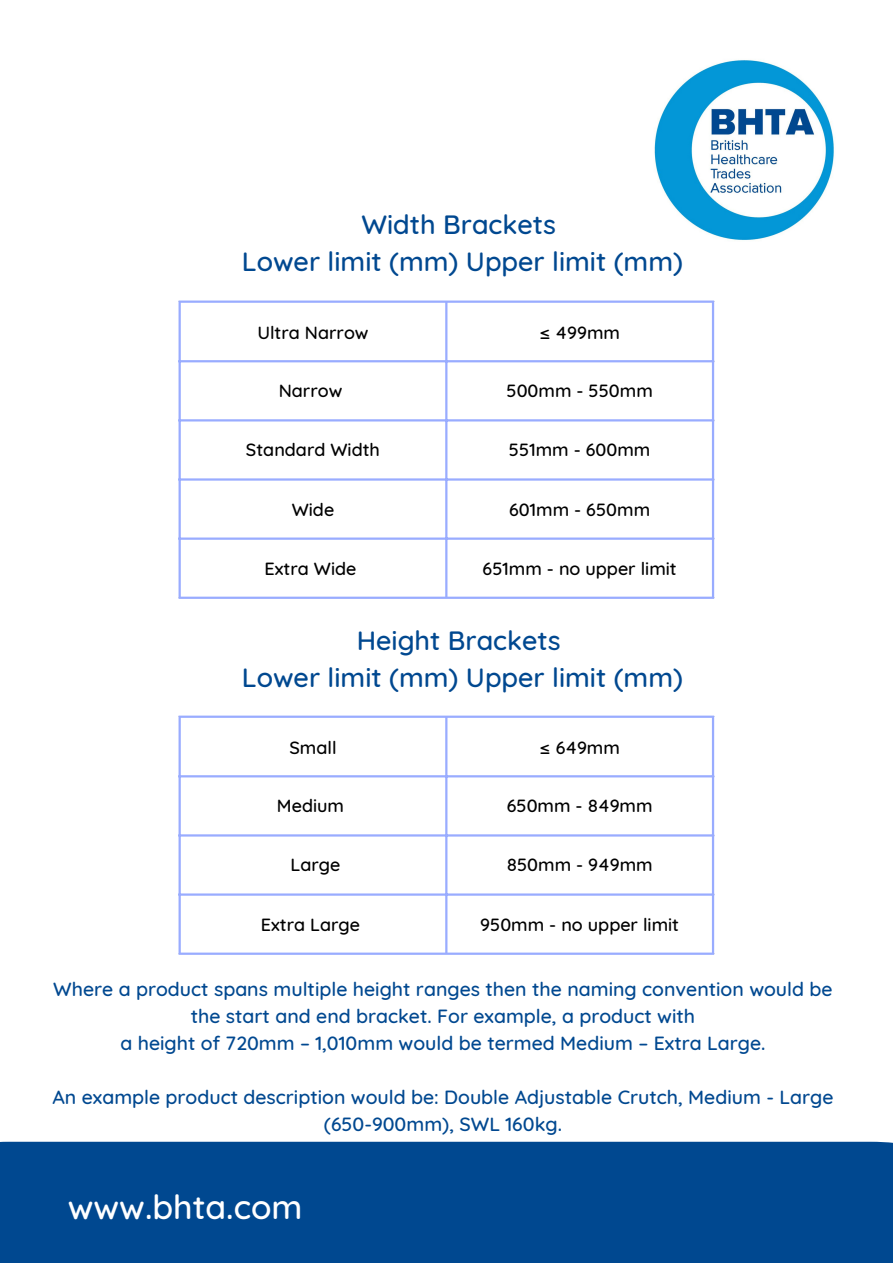
<style>
.page{position:relative;width:893px;height:1264px;background:#fff}
.page>*{position:absolute;margin:0;border:0;box-sizing:border-box;transform-origin:0 0}
.t1{font:500 33.75px "Quicksand";color:#fff}
.t2{font:500 27px "Quicksand";color:#004890}
.t3{font:500 19.5px/27px "Quicksand";color:#004890;text-align:center}
.t4{font:500 18px "Quicksand";color:#000}
</style>
<div class="page">
<hr style="left:178px;top:303px;width:3px;height:293px;background:#99acff">
<hr style="left:445px;top:303px;width:2px;height:293px;background:#99acff">
<hr style="left:711px;top:303px;width:3px;height:293px;background:#99acff">
<hr style="left:178px;top:300px;width:536px;height:3px;background:#99acff">
<hr style="left:178px;top:360px;width:536px;height:2px;background:#99acff">
<hr style="left:178px;top:419px;width:536px;height:2px;background:#99acff">
<hr style="left:178px;top:478px;width:536px;height:2px;background:#99acff">
<hr style="left:178px;top:537px;width:536px;height:3px;background:#99acff">
<hr style="left:178px;top:596px;width:536px;height:3px;background:#99acff">
<hr style="left:178px;top:718px;width:3px;height:234px;background:#99acff">
<hr style="left:445px;top:718px;width:2px;height:234px;background:#99acff">
<hr style="left:711px;top:718px;width:3px;height:234px;background:#99acff">
<hr style="left:178px;top:715px;width:536px;height:3px;background:#99acff">
<hr style="left:178px;top:775px;width:536px;height:2px;background:#99acff">
<hr style="left:178px;top:834px;width:536px;height:2px;background:#99acff">
<hr style="left:178px;top:893px;width:536px;height:2px;background:#99acff">
<hr style="left:178px;top:952px;width:536px;height:2px;background:#99acff">
<div style="left:0;top:1141px;width:892px;height:121px;background:#004890"></div>
<img style="left:654px;top:60px;width:180px;height:180px">
<p class="t2" style="left:361px;top:207px;width:196px">Width Brackets</p>
<p class="t2" style="left:242px;top:244px;width:442px">Lower limit (mm) Upper limit (mm)</p>
<p class="t4" style="left:257px;top:321px;width:113px">Ultra Narrow</p>
<p class="t4" style="left:539px;top:321px;width:82px">≤ 499mm</p>
<p class="t4" style="left:279px;top:379px;width:65px">Narrow</p>
<p class="t4" style="left:506px;top:379px;width:148px">500mm - 550mm</p>
<p class="t4" style="left:246px;top:438px;width:135px">Standard Width</p>
<p class="t4" style="left:509px;top:438px;width:143px">551mm - 600mm</p>
<p class="t4" style="left:292px;top:497px;width:44px">Wide</p>
<p class="t4" style="left:509px;top:497px;width:142px">601mm - 650mm</p>
<p class="t4" style="left:264px;top:556px;width:93px">Extra Wide</p>
<p class="t4" style="left:482px;top:556px;width:196px">651mm - no upper limit</p>
<p class="t2" style="left:357px;top:622px;width:205px">Height Brackets</p>
<p class="t2" style="left:242px;top:659px;width:442px">Lower limit (mm) Upper limit (mm)</p>
<p class="t4" style="left:289px;top:735px;width:49px">Small</p>
<p class="t4" style="left:539px;top:735px;width:82px">≤ 649mm</p>
<p class="t4" style="left:277px;top:794px;width:69px">Medium</p>
<p class="t4" style="left:506px;top:794px;width:147px">650mm - 849mm</p>
<p class="t4" style="left:290px;top:853px;width:51px">Large</p>
<p class="t4" style="left:506px;top:853px;width:147px">850mm - 949mm</p>
<p class="t4" style="left:261px;top:912px;width:101px">Extra Large</p>
<p class="t4" style="left:480px;top:912px;width:200px">950mm - no upper limit</p>
<p class="t3" style="left:53px;top:975px;width:780px">Where a product spans multiple height ranges then the naming convention would be the start and end bracket. For example, a product with</p>
<p class="t3" style="left:120px;top:1029px;width:646px">a height of 720mm – 1,010mm would be termed Medium – Extra Large.</p>
<p class="t3" style="left:52px;top:1083px;width:782px">An example product description would be: Double Adjustable Crutch, Medium - Large (650-900mm), SWL 160kg.</p>
<p class="t1" style="left:68px;top:1185px;width:236px">www.bhta.com</p>
</div>
